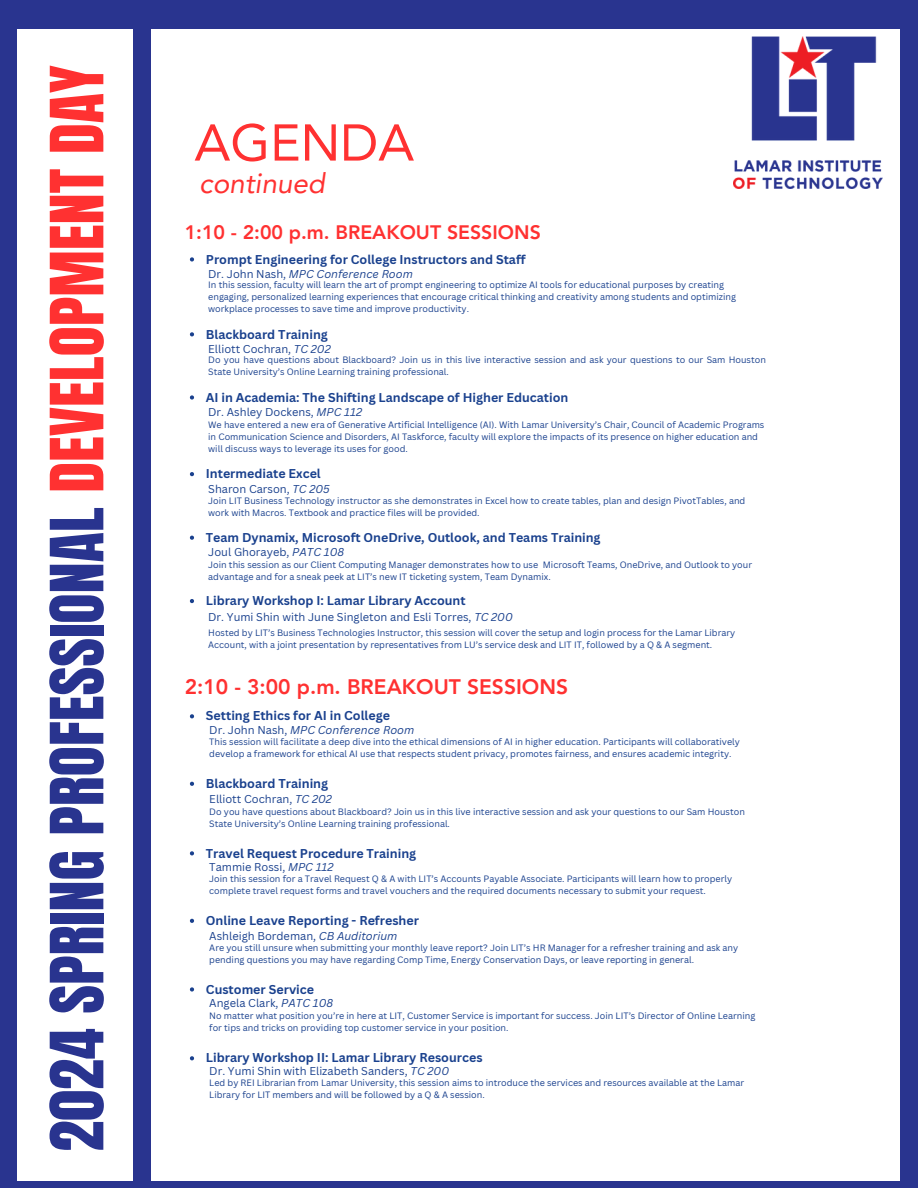
<style>
.page{position:relative;width:918px;height:1188px;background:#29348f}
.page>*{position:absolute;margin:0;border:0;box-sizing:border-box;transform-origin:0 0}
.t1{font:62.4px "Anton";color:#29348f}
.t2{font:51.15px "Avenir LT Pro";color:#ff3131}
.t3{font:italic 27.9px "Avenir LT Pro";color:#ff3131}
.t4{font:800 21px "Avenir LT Pro";color:#ff3131}
.t5{font:800 19.5px "Avenir LT Pro";color:#ff3131}
.t6{font:700 12.45px "Canva Sans";color:#1a418e}
.t7{font:11.1px "Canva Sans";color:#1a418e}
.t8{font:italic 11.1px "Canva Sans";color:#1a418e}
.t9{font:9px/12px "Canva Sans";color:#1a418e}
.s1{color:#ff3131}
.s2{font-style:normal}
.s3{font-style:italic}
</style>
<div class="page">
<div style="left:18px;top:29px;width:882px;height:1152px;background:#fff"></div>
<svg style="left:190px;top:257px;width:4px;height:5px"></svg>
<svg style="left:190px;top:332px;width:4px;height:4px"></svg>
<svg style="left:190px;top:395px;width:4px;height:5px"></svg>
<svg style="left:190px;top:599px;width:4px;height:4px"></svg>
<svg style="left:190px;top:536px;width:4px;height:4px"></svg>
<svg style="left:190px;top:472px;width:4px;height:4px"></svg>
<img style="left:733px;top:36px;width:150px;height:152px">
<svg style="left:190px;top:714px;width:4px;height:4px"></svg>
<svg style="left:190px;top:919px;width:4px;height:4px"></svg>
<svg style="left:190px;top:782px;width:4px;height:4px"></svg>
<svg style="left:190px;top:1056px;width:4px;height:4px"></svg>
<svg style="left:190px;top:987px;width:4px;height:5px"></svg>
<svg style="left:190px;top:851px;width:4px;height:4px"></svg>
<div style="left:134px;top:0;width:17px;height:1188px;background:#29348f"></div>
<h4 class="t1" style="left:32px;top:1152px;width:1088px;rotate:-90deg">2024 SPRING PROFESSIONAL <span class="s1">DEVELOPMENT DAY</span></h4>
<p class="t2" style="left:194px;top:122px;width:221px">AGENDA</p>
<h6 class="t3" style="left:199px;top:172px;width:127px">continued</h6>
<p class="t5" style="left:185px;top:224px;width:358px">1:10 - 2:00 p.m. BREAKOUT SESSIONS</p>
<p class="t6" style="left:206px;top:250px;width:321px">Prompt Engineering for College Instructors and Staff</p>
<h2 class="t8" style="left:208px;top:266px;width:206px"><span class="s2">Dr. John Nash,</span> MPC Conference Room</h2>
<h3 class="t9" style="left:208px;top:279px;width:529px">In this session, faculty will learn the art of prompt engineering to optimize AI tools for educational purposes by creating engaging, personalized learning experiences that encourage critical thinking and creativity among students and optimizing workplace processes to save time and improve productivity.</h3>
<h6 class="t6" style="left:206px;top:325px;width:124px">Blackboard Training</h6>
<h4 class="t7" style="left:208px;top:341px;width:124px">Elliott Cochran, <span class="s3">TC 202</span></h4>
<p class="t9" style="left:208px;top:353px;width:559px">Do you have questions about Blackboard? Join us in this live interactive session and ask your questions to our Sam Houston<br>State University’s Online Learning training professional.</p>
<h6 class="t6" style="left:206px;top:388px;width:364px">AI in Academia: The Shifting Landscape of Higher Education</h6>
<p class="t7" style="left:208px;top:404px;width:155px">Dr. Ashley Dockens, <span class="s3">MPC 112</span></p>
<p class="t9" style="left:208px;top:419px;width:558px">We have entered a new era of Generative Artificial Intelligence (AI). With Lamar University’s Chair, Council of Academic Programs in Communication Science and Disorders, AI Taskforce, faculty will explore the impacts of its presence on higher education and will discuss ways to leverage its uses for good.</p>
<p class="t6" style="left:206px;top:465px;width:116px">Intermediate Excel</p>
<p class="t7" style="left:208px;top:481px;width:123px">Sharon Carson, <span class="s3">TC 205</span></p>
<h6 class="t9" style="left:208px;top:494px;width:539px">Join LIT Business Technology instructor as she demonstrates in Excel how to create tables, plan and design PivotTables, and work with Macros. Textbook and practice files will be provided.</h6>
<h6 class="t6" style="left:206px;top:529px;width:396px">Team Dynamix, Microsoft OneDrive, Outlook, and Teams Training</h6>
<p class="t7" style="left:208px;top:544px;width:138px">Joul Ghorayeb, <span class="s3">PATC 108</span></p>
<p class="t9" style="left:208px;top:559px;width:545px">Join this session as our Client Computing Manager demonstrates how to use Microsoft Teams, OneDrive, and Outlook to your advantage and for a sneak peek at LIT’s new IT ticketing system, Team Dynamix.</p>
<h6 class="t6" style="left:206px;top:592px;width:261px">Library Workshop I: Lamar Library Account</h6>
<p class="t7" style="left:208px;top:610px;width:306px">Dr. Yumi Shin with June Singleton and Esli Torres, <span class="s3">TC 200</span></p>
<p class="t9" style="left:208px;top:626px;width:529px">Hosted by LIT’s Business Technologies Instructor, this session will cover the setup and login process for the Lamar Library<br>Account, with a joint presentation by representatives from LU’s service desk and LIT IT, followed by a Q &amp; A segment.</p>
<p class="t4" style="left:185px;top:679px;width:385px">2:10 - 3:00 p.m. BREAKOUT SESSIONS</p>
<h6 class="t6" style="left:206px;top:707px;width:186px">Setting Ethics for AI in College</h6>
<p class="t8" style="left:209px;top:722px;width:206px"><span class="s2">Dr. John Nash,</span> MPC Conference Room</p>
<p class="t9" style="left:209px;top:735px;width:532px">This session will facilitate a deep dive into the ethical dimensions of AI in higher education. Participants will collaboratively develop a framework for ethical AI use that respects student privacy, promotes fairness, and ensures academic integrity.</p>
<h6 class="t6" style="left:206px;top:775px;width:124px">Blackboard Training</h6>
<p class="t7" style="left:209px;top:791px;width:124px">Elliott Cochran, <span class="s3">TC 202</span></p>
<p class="t9" style="left:209px;top:805px;width:537px">Do you have questions about Blackboard? Join us in this live interactive session and ask your questions to our Sam Houston<br>State University’s Online Learning training professional.</p>
<h6 class="t6" style="left:206px;top:844px;width:212px">Travel Request Procedure Training</h6>
<p class="t7" style="left:209px;top:859px;width:126px">Tammie Rossi, <span class="s3">MPC 112</span></p>
<h1 class="t9" style="left:209px;top:872px;width:524px">Join this session for a Travel Request Q &amp; A with LIT’s Accounts Payable Associate. Participants will learn how to properly complete travel request forms and travel vouchers and the required documents necessary to submit your request.</h1>
<h6 class="t6" style="left:206px;top:912px;width:215px">Online Leave Reporting - Refresher</h6>
<p class="t7" style="left:209px;top:928px;width:189px">Ashleigh Bordeman, <span class="s3">CB Auditorium</span></p>
<p class="t9" style="left:209px;top:941px;width:530px">Are you still unsure when submitting your monthly leave report? Join LIT’s HR Manager for a refresher training and ask any pending questions you may have regarding Comp Time, Energy Conservation Days, or leave reporting in general.</p>
<h6 class="t6" style="left:206px;top:980px;width:110px">Customer Service</h6>
<p class="t7" style="left:209px;top:995px;width:125px">Angela Clark, <span class="s3">PATC 108</span></p>
<p class="t9" style="left:209px;top:1010px;width:548px">No matter what position you’re in here at LIT, Customer Service is important for success. Join LIT’s Director of Online Learning for tips and tricks on providing top customer service in your position.</p>
<h6 class="t6" style="left:206px;top:1049px;width:278px">Library Workshop II: Lamar Library Resources</h6>
<p class="t7" style="left:209px;top:1064px;width:241px">Dr. Yumi Shin with Elizabeth Sanders, <span class="s3">TC 200</span></p>
<p class="t9" style="left:209px;top:1077px;width:536px">Led by REI Librarian from Lamar University, this session aims to introduce the services and resources available at the Lamar<br>Library for LIT members and will be followed by a Q &amp; A session.</p>
</div>
